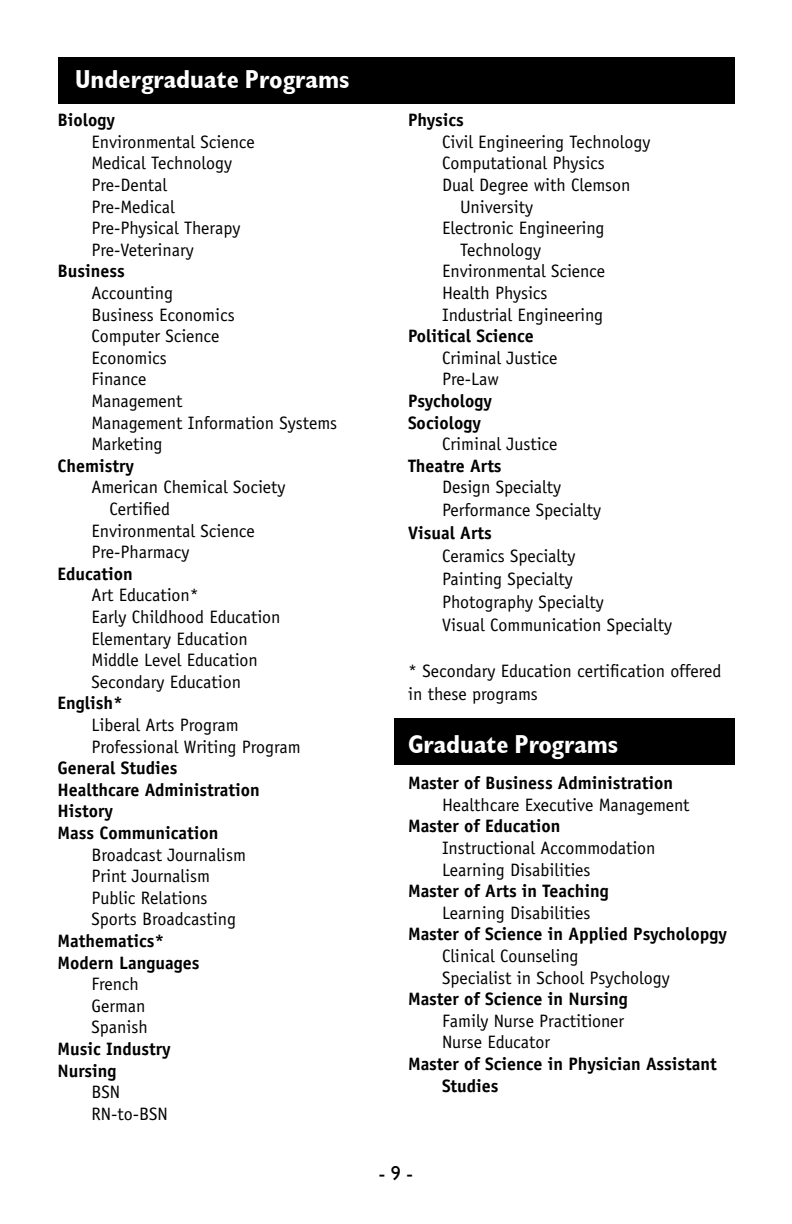
<style>
.page{position:relative;width:792px;height:1224px;background:#fff}
.page>*{position:absolute;margin:0;border:0;box-sizing:border-box;transform-origin:0 0}
.t1{font:700 condensed 26px "Gill Sans";color:#fff}
.t2{font:20px "Gill Sans";color:#000}
.t3{font:18px/21.6px "Officina Sans";color:#000}
.t4{font:700 18px/21.6px "Officina Sans";color:#000}
</style>
<div class="page">
<div style="left:394px;top:719px;width:340px;height:46px;background:#000"></div>
<div style="left:58px;top:58px;width:676px;height:46px;background:#000"></div>
<h1 class="t1" style="left:75px;top:71px;width:276px">Undergraduate Programs</h1>
<p class="t4" style="left:58px;top:111px;width:59px">Biology</p>
<p class="t3" style="left:92px;top:133px;width:165px">Environmental Science<br>Medical Technology<br>Pre-Dental<br>Pre-Medical<br>Pre-Physical Therapy<br>Pre-Veterinary</p>
<p class="t4" style="left:58px;top:262px;width:69px">Business</p>
<p class="t3" style="left:92px;top:284px;width:247px">Accounting<br>Business Economics<br>Computer Science<br>Economics<br>Finance<br>Management<br>Management Information Systems<br>Marketing</p>
<p class="t4" style="left:58px;top:456px;width:78px">Chemistry</p>
<p class="t3" style="left:92px;top:478px;width:195px">American Chemical Society</p>
<p class="t3" style="left:110px;top:500px;width:62px">Certified</p>
<p class="t3" style="left:92px;top:521px;width:165px">Environmental Science</p>
<p class="t3" style="left:92px;top:543px;width:100px">Pre-Pharmacy</p>
<p class="t4" style="left:58px;top:564px;width:77px">Education</p>
<p class="t3" style="left:92px;top:586px;width:191px">Art Education*<br>Early Childhood Education<br>Elementary Education<br>Middle Level Education<br>Secondary Education</p>
<p class="t4" style="left:58px;top:694px;width:67px">English*</p>
<p class="t3" style="left:92px;top:716px;width:211px">Liberal Arts Program<br>Professional Writing Program</p>
<p class="t4" style="left:58px;top:759px;width:204px">General Studies<br>Healthcare Administration<br>History<br>Mass Communication</p>
<p class="t3" style="left:92px;top:845px;width:156px">Broadcast Journalism<br>Print Journalism<br>Public Relations<br>Sports Broadcasting</p>
<p class="t4" style="left:58px;top:932px;width:144px">Mathematics*<br>Modern Languages</p>
<p class="t3" style="left:92px;top:975px;width:58px">French<br>German<br>Spanish</p>
<p class="t4" style="left:58px;top:1040px;width:115px">Music Industry<br>Nursing</p>
<p class="t3" style="left:92px;top:1083px;width:78px">BSN<br>RN-to-BSN</p>
<p class="t4" style="left:408px;top:111px;width:57px">Physics</p>
<p class="t3" style="left:442px;top:133px;width:210px">Civil Engineering Technology</p>
<p class="t3" style="left:442px;top:154px;width:164px">Computational Physics</p>
<p class="t3" style="left:442px;top:176px;width:190px">Dual Degree with Clemson</p>
<p class="t3" style="left:460px;top:197px;width:75px">University</p>
<p class="t3" style="left:442px;top:219px;width:164px">Electronic Engineering</p>
<p class="t3" style="left:460px;top:241px;width:83px">Technology</p>
<p class="t3" style="left:442px;top:262px;width:165px">Environmental Science</p>
<p class="t3" style="left:442px;top:284px;width:107px">Health Physics</p>
<p class="t3" style="left:442px;top:305px;width:163px">Industrial Engineering</p>
<p class="t4" style="left:408px;top:327px;width:127px">Political Science</p>
<p class="t3" style="left:442px;top:349px;width:117px">Criminal Justice<br>Pre-Law</p>
<p class="t4" style="left:408px;top:392px;width:86px">Psychology<br>Sociology</p>
<p class="t3" style="left:442px;top:435px;width:117px">Criminal Justice</p>
<p class="t4" style="left:408px;top:456px;width:95px">Theatre Arts</p>
<p class="t3" style="left:442px;top:477px;width:161px;line-height:23px">Design Specialty<br>Performance Specialty</p>
<p class="t4" style="left:408px;top:524px;width:85px">Visual Arts</p>
<p class="t3" style="left:442px;top:546px;width:232px;line-height:23px">Ceramics Specialty<br>Painting Specialty<br>Photography Specialty<br>Visual Communication Specialty</p>
<p class="t3" style="left:408px;top:661px;width:315px;line-height:23px">* Secondary Education certification offered in these programs</p>
<h1 class="t1" style="left:408px;top:735px;width:212px">Graduate Programs</h1>
<p class="t4" style="left:408px;top:774px;width:267px">Master of Business Administration</p>
<p class="t3" style="left:442px;top:796px;width:249px">Healthcare Executive Management</p>
<p class="t4" style="left:408px;top:817px;width:154px">Master of Education</p>
<p class="t3" style="left:442px;top:839px;width:215px">Instructional Accommodation<br>Learning Disabilities</p>
<p class="t4" style="left:408px;top:882px;width:202px">Master of Arts in Teaching</p>
<p class="t3" style="left:442px;top:904px;width:150px">Learning Disabilities</p>
<p class="t4" style="left:408px;top:925px;width:321px">Master of Science in Applied Psycholopgy</p>
<p class="t3" style="left:442px;top:947px;width:229px">Clinical Counseling<br>Specialist in School Psychology</p>
<p class="t4" style="left:408px;top:990px;width:221px">Master of Science in Nursing</p>
<p class="t3" style="left:442px;top:1012px;width:184px">Family Nurse Practitioner<br>Nurse Educator</p>
<p class="t4" style="left:442px;top:1055px;width:276px;text-indent:-34px">Master of Science in Physician Assistant<br>Studies</p>
<p class="t2" style="left:379px;top:1162px;width:36px">- 9 -</p>
</div>
